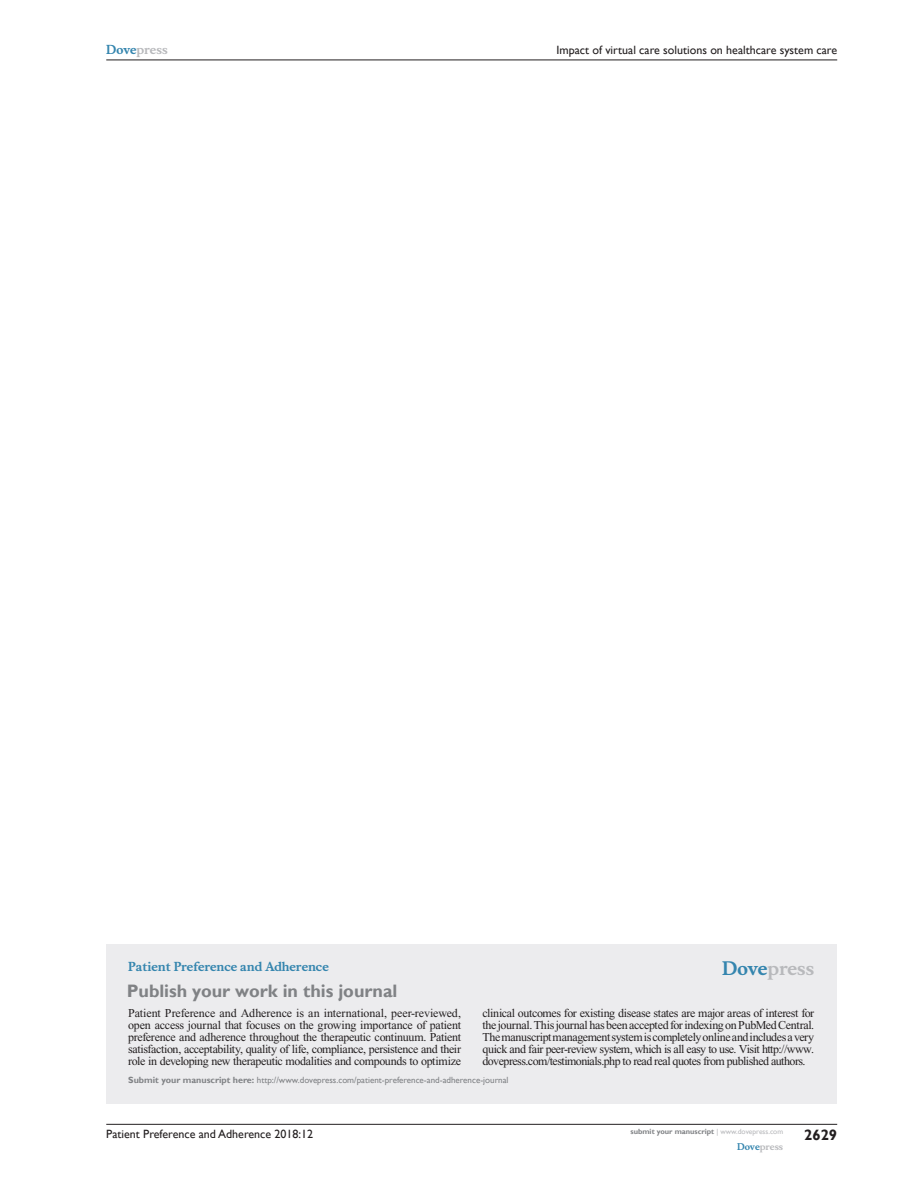
<style>
.page{position:relative;width:918px;height:1188px;background:#fff}
.page>*{position:absolute;margin:0;border:0;box-sizing:border-box;transform-origin:0 0}
.t1{font:700 18px "Gill Sans";color:#808285}
.t2{font:700 18px "Musee";color:#b8b9bc}
.t3{font:700 15px "Gill Sans";color:#231f20}
.t4{font:12px/12px "Times New Roman";letter-spacing:-.045em;color:#231f20;text-align:justify}
.t5{font:12px "Gill Sans";color:#231f20}
.t6{font:700 12px "Musee";color:#3485ae}
.t7{font:700 12px "Musee";color:#b8b9bc}
.t8{font:9px "Gill Sans";color:#808285}
.t9{font:700 9px "Musee";color:#b8b9bc}
.t10{font:700 7.5px "Gill Sans";color:#808285}
.s1{color:#3485ae}
.s2{font-weight:700}
.s3{font-weight:400;color:#b8b9bc}
</style>
<div class="page">
<div style="left:106px;top:944px;width:731px;height:159px;background:#ececee"></div>
<hr style="left:106px;top:1124px;width:731px;height:1px;background:#231f20">
<hr style="left:106px;top:60px;width:731px;height:1px;background:#231f20">
<p class="t7" style="left:106px;top:43px;width:63px"><span class="s1">Dove</span>press</p>
<p class="t5" style="left:556px;top:43px;width:282px">Impact of virtual care solutions on healthcare system care</p>
<p class="t6" style="left:128px;top:959px;width:202px">Patient Preference and Adherence</p>
<h1 class="t1" style="left:127px;top:980px;width:272px">Publish your work in this journal</h1>
<h1 class="t2" style="left:722px;top:958px;width:94px"><span class="s1">Dove</span>press</h1>
<p class="t4" style="left:128px;top:1007px;width:334px">Patient Preference and Adherence is an international, peer-reviewed, open access journal that focuses on the growing importance of patient preference and adherence throughout the therapeutic continuum. Patient satisfaction, acceptability, quality of life, compliance, persistence and their role in developing new therapeutic modalities and compounds to optimize</p>
<p class="t4" style="left:482px;top:1007px;width:333px">clinical outcomes for existing disease states are major areas of interest for the journal. This journal has been accepted for indexing on PubMed Central.<br>The manuscript management system is completely online and includes a very quick and fair peer-review system, which is all easy to use. Visit http://www. dovepress.com/testimonials.php to read real quotes from published authors.</p>
<p class="t8" style="left:128px;top:1075px;width:382px"><span class="s2">Submit your manuscript here:</span> http://www.dovepress.com/patient-preference-and-adherence-journal</p>
<p class="t5" style="left:106px;top:1127px;width:209px">Patient Preference and Adherence 2018:12</p>
<p class="t10" style="left:631px;top:1127px;width:154px">submit your manuscript <span class="s3">| www.dovepress.com</span></p>
<p class="t9" style="left:737px;top:1141px;width:48px"><span class="s1">Dove</span>press</p>
<p class="t3" style="left:804px;top:1126px;width:35px">2629</p>
</div>
